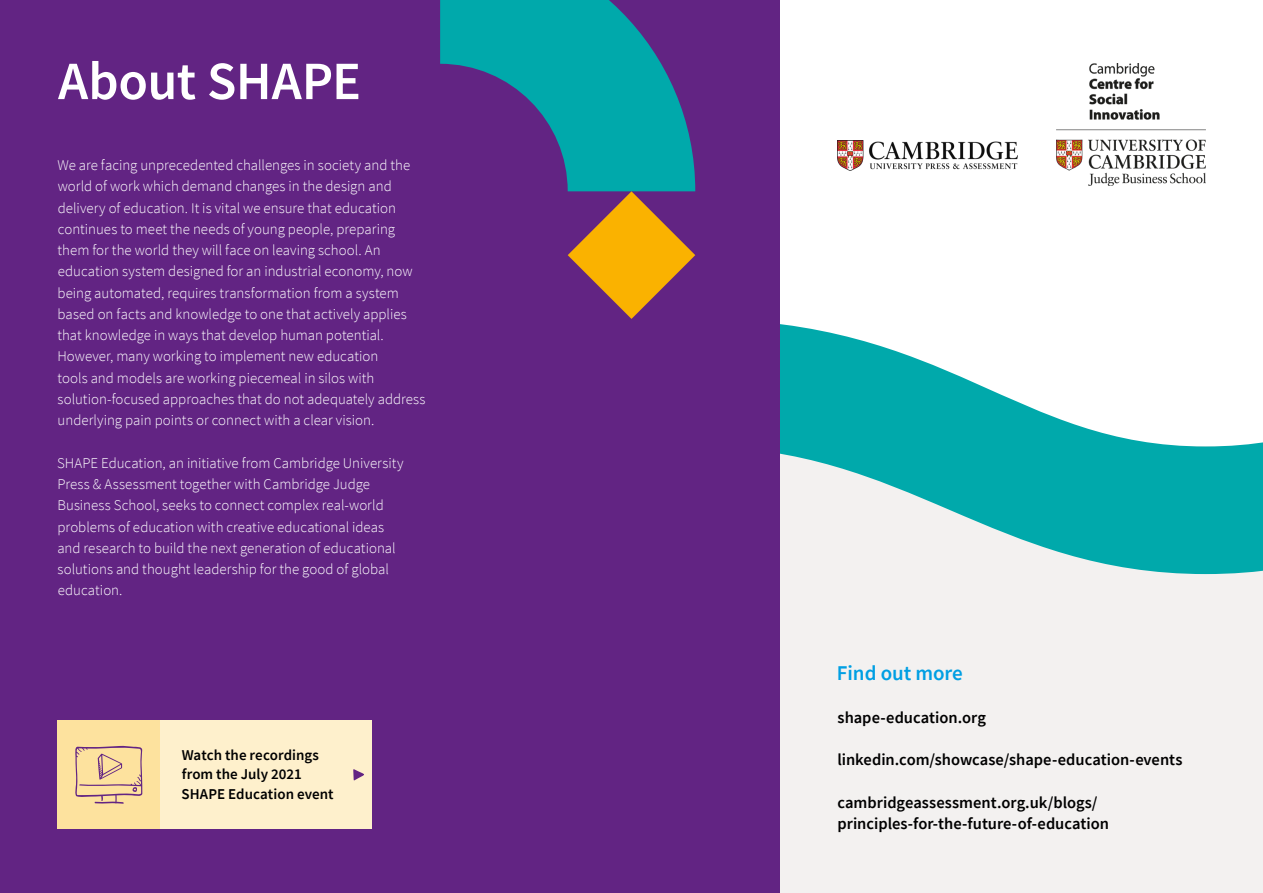
<style>
.page{position:relative;width:1263px;height:893px;background:#fff}
.page>*{position:absolute;margin:0;border:0;box-sizing:border-box;transform-origin:0 0}
.t1{font:600 54px "Source Sans Pro";letter-spacing:-.01em;color:#fff}
.Subtitle{font:600 21px "Source Sans Pro";letter-spacing:-.005em;color:#009fe3}
.CTA{font:600 16.5px/21.3px "Source Sans Pro";color:#000}
.CTA-2{font:600 15px/19.5px "Source Sans Pro";letter-spacing:.005em;color:#000}
.t2{font:300 14.85px/21.3px "Source Sans Pro";color:#fff}
</style>
<div class="page">
<div style="left:695px;top:446px;width:568px;height:447px;background:#f3f1f0"></div>
<svg style="left:780px;top:324px;width:483px;height:250px;fill:#00a9ab"></svg>
<div style="left:0;top:0;width:780px;height:893px;background:#622483"></div>
<svg style="left:440px;top:0;width:255px;height:191px;fill:#00a9ab"></svg>
<svg style="left:568px;top:191px;width:127px;height:128px"></svg>
<div style="left:57px;top:720px;width:315px;height:109px;background:#fef0cc"></div>
<div style="left:57px;top:720px;width:103px;height:109px;background:#fde29e"></div>
<svg style="left:75px;top:746px;width:67px;height:58px"></svg>
<svg style="left:353px;top:769px;width:11px;height:11px"></svg>
<img style="left:837px;top:140px;width:180px;height:31px">
<img style="left:1056px;top:64px;width:149px;height:121px">
<p class="t1" style="left:58px;top:46px;width:305px">About SHAPE</p>
<p class="t2" style="left:57px;top:155px;width:370px">We are facing unprecedented challenges in society and the world of work which demand changes in the design and delivery of education. It is vital we ensure that education continues to meet the needs of young people, preparing them for the world they will face on leaving school. An education system designed for an industrial economy, now being automated, requires transformation from a system based on facts and knowledge to one that actively applies that knowledge in ways that develop human potential.<br>However, many working to implement new education<br>tools and models are working piecemeal in silos with solution-focused approaches that do not adequately address underlying pain points or connect with a clear vision.</p>
<p class="t2" style="left:57px;top:452px;width:348px">SHAPE Education, an initiative from Cambridge University Press &amp; Assessment together with Cambridge Judge Business School, seeks to connect complex real-world problems of education with creative educational ideas and research to build the next generation of educational solutions and thought leadership for the good of global education.</p>
<p class="CTA-2" style="left:181px;top:745px;width:154px">Watch the recordings from the July 2021<br>SHAPE Education event</p>
<p class="Subtitle" style="left:837px;top:660px;width:127px">Find out more</p>
<p class="CTA" style="left:837px;top:707px;width:150px">shape-education.org</p>
<p class="CTA" style="left:837px;top:749px;width:347px">linkedin.com/showcase/shape-education-events</p>
<p class="CTA" style="left:837px;top:792px;width:273px">cambridgeassessment.org.uk/blogs/ principles-for-the-future-of-education</p>
</div>
